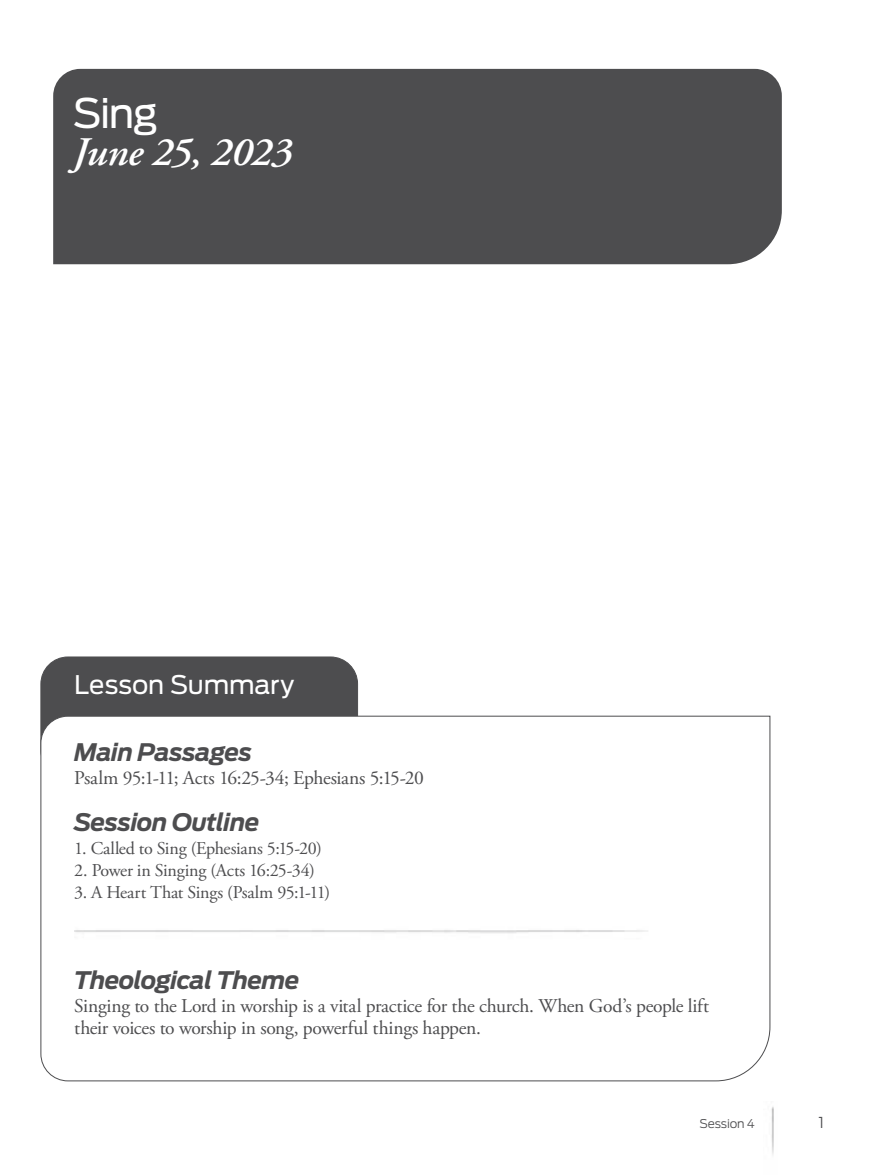
<style>
.page{position:relative;width:878px;height:1175px;background:#fff}
.page>*{position:absolute;margin:0;border:0;box-sizing:border-box;transform-origin:0 0}
.t1{font:italic 600 40.5px "Adobe Garamond Pro";letter-spacing:-.01em;color:#fff}
.t2{font:40.5px "Antenna";color:#fff}
.t3{font:25.5px "Antenna";letter-spacing:-.005em;color:#fff}
.t4{font:italic 700 24px "Antenna";letter-spacing:-.025em;color:#4d4d4f}
.t5{font:19.5px/21.8px "Adobe Garamond Pro";letter-spacing:-.015em;color:#4d4d4f}
.t6{font:18px "Adobe Garamond Pro";letter-spacing:-.015em;color:#4d4d4f}
.t7{font:300 15px "Antenna";color:#4d4d4f}
.t8{font:300 12px "Antenna";letter-spacing:-.01em;color:#4d4d4f}
</style>
<div class="page">
<img style="left:771px;top:1107px;width:3px;height:48px">
<div style="left:41px;top:657px;width:316px;height:120px;background:#4d4d4f;border-radius:27px"></div>
<div style="left:53px;top:69px;width:728px;height:195px;background:#4d4d4f"></div>
<svg style="left:40px;top:715px;width:730px;height:366px"></svg>
<div style="left:73px;top:100px;width:698px;height:134px;background:#4d4d4f"></div>
<img style="left:74px;top:916px;width:645px;height:25px">
<h1 class="t2" style="left:73px;top:89px;width:86px">Sing</h1>
<h1 class="t1" style="left:73px;top:129px;width:221px">June 25, 2023</h1>
<h2 class="t3" style="left:74px;top:669px;width:221px">Lesson Summary</h2>
<p class="t4" style="left:74px;top:737px;width:179px">Main Passages</p>
<p class="t5" style="left:74px;top:767px;width:351px">Psalm 95:1-11; Acts 16:25-34; Ephesians 5:15-20</p>
<p class="t4" style="left:74px;top:808px;width:187px">Session Outline</p>
<p class="t6" style="left:74px;top:837px;width:249px">1. Called to Sing (Ephesians 5:15-20)</p>
<p class="t6" style="left:74px;top:859px;width:242px">2. Power in Singing (Acts 16:25-34)</p>
<p class="t6" style="left:74px;top:881px;width:257px">3. A Heart That Sings (Psalm 95:1-11)</p>
<p class="t4" style="left:74px;top:965px;width:227px">Theological Theme</p>
<p class="t5" style="left:74px;top:995px;width:636px">Singing to the Lord in worship is a vital practice for the church. When God’s people lift their voices to worship in song, powerful things happen.</p>
<p class="t8" style="left:699px;top:1116px;width:57px">Session 4</p>
<p class="t7" style="left:818px;top:1113px;width:7px">1</p>
</div>
